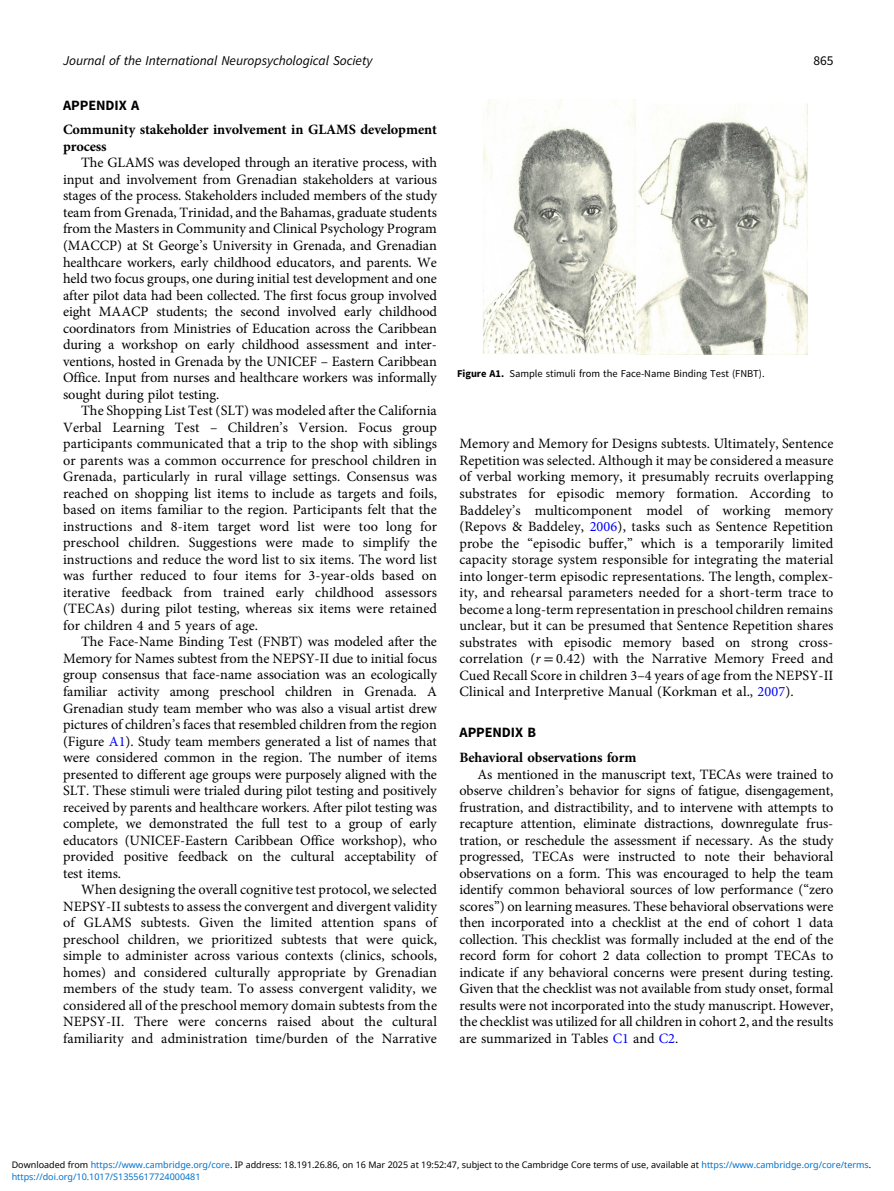
<style>
.page{position:relative;width:894px;height:1191px;background:#fff}
.page>*{position:absolute;margin:0;border:0;box-sizing:border-box;transform-origin:0 0}
.t1{font:14.25px/16.5px "Adv OT1 ef 757 c 0";letter-spacing:.01em;color:#000;text-align:justify}
.t2{font:14.25px/16.5px "Adv O Tb 65 e 897 d.B";color:#000}
.t3{font:14.25px "Adv O Ta 42 dc 7 d 3.B";color:#000}
.t4{font:13.5px "Adv O Tcabc 3928.I";color:#000}
.t5{font:13.5px "Adv OT0 e 40 dc 65";color:#000}
.t6{font:10.5px "Adv OT0 e 40 dc 65";color:#000}
.t7{font:9px "Noto Sans";color:#000}
.t8{font:9px "Noto Sans";color:#0172cf}
.s1{font-style:inherit}
.s2{color:#00f}
.s3{font-family:"Adv O Ta 42 dc 7 d 3.B"}
.s4{font-family:"Adv OT7 d 6 df 7 ab.I"}
.s5{font-family:"Adv OT8608 a 8 d 1"}
.s6{color:#0172cf}
</style>
<div class="page">
<img style="left:483px;top:99px;width:324px;height:255px">
<p class="t4" style="left:63px;top:55px;width:311px">Journal of the International Neuropsychological Society</p>
<p class="t5" style="left:813px;top:55px;width:21px">865</p>
<p class="t3" style="left:63px;top:100px;width:78px">APPENDIX A</p>
<p class="t2" style="left:63px;top:123px;width:375px">Community stakeholder involvement in GLAMS development process</p>
<p class="t1" style="left:63px;top:156px;width:375px;text-indent:18px">The GLAMS was developed through an iterative process, with input and involvement from Grenadian stakeholders at various stages of the process. Stakeholders included members of the study team from Grenada, Trinidad, and the Bahamas, graduate students from the Masters in Community and Clinical Psychology Program (MACCP) at St George<span class="s1">’</span>s University in Grenada, and Grenadian healthcare workers, early childhood educators, and parents. We held two focus groups, one during initial test development and one after pilot data had been collected. The first focus group involved eight MAACP students; the second involved early childhood coordinators from Ministries of Education across the Caribbean during a workshop on early childhood assessment and inter&shy;ventions, hosted in Grenada by the UNICEF <span class="s1">–</span> Eastern Caribbean Office. Input from nurses and healthcare workers was informally sought during pilot testing.</p>
<p class="t1" style="left:63px;top:403px;width:375px;text-indent:18px">The Shopping List Test (SLT) was modeled after the California Verbal Learning Test <span class="s1">–</span> Children<span class="s1">’</span>s Version. Focus group participants communicated that a trip to the shop with siblings or parents was a common occurrence for preschool children in Grenada, particularly in rural village settings. Consensus was reached on shopping list items to include as targets and foils, based on items familiar to the region. Participants felt that the instructions and 8-item target word list were too long for preschool children. Suggestions were made to simplify the instructions and reduce the word list to six items. The word list was further reduced to four items for 3-year-olds based on iterative feedback from trained early childhood assessors (TECAs) during pilot testing, whereas six items were retained for children 4 and 5 years of age.</p>
<p class="t1" style="left:63px;top:634px;width:375px;text-indent:18px">The Face-Name Binding Test (FNBT) was modeled after the Memory for Names subtest from the NEPSY-II due to initial focus group consensus that face-name association was an ecologically familiar activity among preschool children in Grenada. A Grenadian study team member who was also a visual artist drew pictures of children<span class="s1">’</span>s faces that resembled children from the region (Figure <span class="s2">A1</span>). Study team members generated a list of names that were considered common in the region. The number of items presented to different age groups were purposely aligned with the SLT. These stimuli were trialed during pilot testing and positively received by parents and healthcare workers. After pilot testing was complete, we demonstrated the full test to a group of early educators (UNICEF-Eastern Caribbean Office workshop), who provided positive feedback on the cultural acceptability of test items.</p>
<p class="t1" style="left:63px;top:882px;width:375px;text-indent:18px">When designing the overall cognitive test protocol, we selected NEPSY-II subtests to assess the convergent and divergent validity of GLAMS subtests. Given the limited attention spans of preschool children, we prioritized subtests that were quick, simple to administer across various contexts (clinics, schools, homes) and considered culturally appropriate by Grenadian members of the study team. To assess convergent validity, we considered all of the preschool memory domain subtests from the NEPSY-II. There were concerns raised about the cultural familiarity and administration time/burden of the Narrative</p>
<p class="t6" style="left:457px;top:369px;width:309px"><span class="s3">Figure A1.</span> Sample stimuli from the Face-Name Binding Test (FNBT).</p>
<p class="t1" style="left:459px;top:437px;width:375px">Memory and Memory for Designs subtests. Ultimately, Sentence Repetition was selected. Although it may be considered a measure of verbal working memory, it presumably recruits overlapping substrates for episodic memory formation. According to Baddeley<span class="s1">’</span>s multicomponent model of working memory (Repovs &amp; Baddeley, <span class="s2">2006</span>), tasks such as Sentence Repetition probe the <span class="s1">“</span>episodic buffer,<span class="s1">”</span> which is a temporarily limited capacity storage system responsible for integrating the material into longer-term episodic representations. The length, complex&shy;ity, and rehearsal parameters needed for a short-term trace to become a long-term representation in preschool children remains unclear, but it can be presumed that Sentence Repetition shares substrates with episodic memory based on strong cross&shy;correlation (<span class="s4">r</span> <span class="s5">=</span> 0.42) with the Narrative Memory Freed and Cued Recall Score in children 3<span class="s1">–</span>4 years of age from the NEPSY-II Clinical and Interpretive Manual (Korkman et al., <span class="s2">2007</span>).</p>
<p class="t3" style="left:459px;top:727px;width:78px">APPENDIX B</p>
<p class="t2" style="left:459px;top:750px;width:178px">Behavioral observations form</p>
<p class="t1" style="left:459px;top:767px;width:375px;text-indent:18px">As mentioned in the manuscript text, TECAs were trained to observe children<span class="s1">’</span>s behavior for signs of fatigue, disengagement, frustration, and distractibility, and to intervene with attempts to recapture attention, eliminate distractions, downregulate frus&shy;tration, or reschedule the assessment if necessary. As the study progressed, TECAs were instructed to note their behavioral observations on a form. This was encouraged to help the team identify common behavioral sources of low performance (<span class="s1">“</span>zero scores<span class="s1">”</span>) on learning measures. These behavioral observations were then incorporated into a checklist at the end of cohort 1 data collection. This checklist was formally included at the end of the record form for cohort 2 data collection to prompt TECAs to indicate if any behavioral concerns were present during testing.<br>Given that the checklist was not available from study onset, formal results were not incorporated into the study manuscript. However, the checklist was utilized for all children in cohort 2, and the results are summarized in Tables <span class="s2">C1</span> and <span class="s2">C2</span>.</p>
<p class="t7" style="left:12px;top:1158px;width:860px">Downloaded from <span class="s6">https://www.cambridge.org/core</span>. IP address: 18.191.26.86, on 16 Mar 2025 at 19:52:47, subject to the Cambridge Core terms of use, available at <span class="s6">https://www.cambridge.org/core/terms</span>.</p>
<p class="t8" style="left:12px;top:1170px;width:190px">https://doi.org/10.1017/S1355617724000481</p>
</div>
